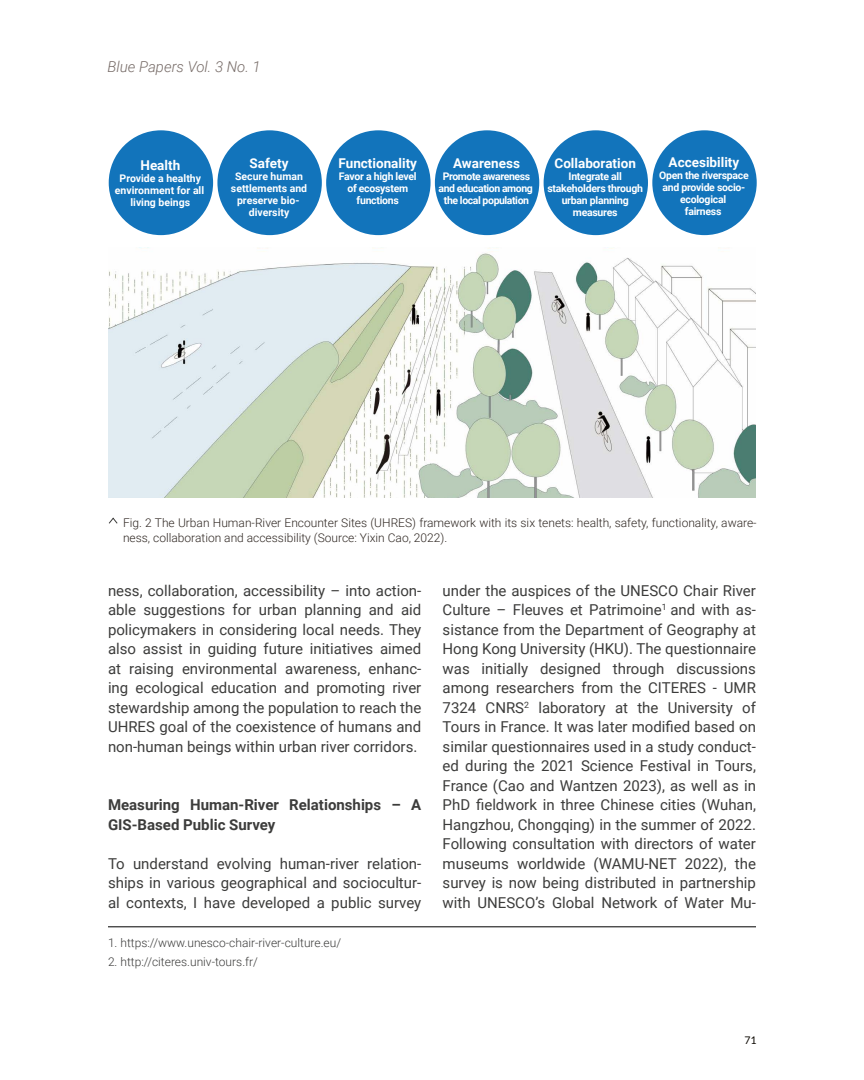
<style>
.page{position:relative;width:864px;height:1080px;background:#fff}
.page>*{position:absolute;margin:0;border:0;box-sizing:border-box;transform-origin:0 0}
.t1{font:15px/19.5px "Roboto";color:#3c3c3b;text-align:justify}
.t2{font:700 15px/19.5px "Roboto";color:#3c3c3b}
.t3{font:italic 300 15px "Roboto";color:#776c68}
.t4{font:700 13.5px "Roboto";color:#fff}
.t5{font:300 12px/15px "Roboto";color:#2f2722}
.t6{font:300 12px "Roboto";color:#3c3c3b}
.t7{font:700 10.5px/12px "Roboto";letter-spacing:-.025em;color:#fff;text-align:center}
.t8{font:700 10.5px/12px "Roboto";color:#fff;text-align:center}
.t9{font:10.5px "Lato";color:#0b0700}
</style>
<div class="page">
<svg style="left:109px;top:517px;width:9px;height:7px"></svg>
<img style="left:109px;top:248px;width:647px;height:250px">
<hr style="left:108px;top:927px;width:648px;height:1px;background:#000">
<div style="left:109px;top:130px;width:104px;height:105px;background:#1274bb;border-radius:50%"></div>
<div style="left:217px;top:130px;width:105px;height:105px;background:#1274bb;border-radius:50%"></div>
<div style="left:326px;top:130px;width:105px;height:105px;background:#1274bb;border-radius:50%"></div>
<div style="left:435px;top:130px;width:104px;height:105px;background:#1274bb;border-radius:50%"></div>
<div style="left:544px;top:130px;width:104px;height:105px;background:#1274bb;border-radius:50%"></div>
<div style="left:652px;top:130px;width:105px;height:105px;background:#1274bb;border-radius:50%"></div>
<p class="t3" style="left:108px;top:56px;width:155px">Blue Papers Vol. 3 No. 1</p>
<p class="t4" style="left:140px;top:156px;width:41px">Health</p>
<p class="t8" style="left:115px;top:172px;width:91px">Provide a healthy environment for all living beings</p>
<p class="t4" style="left:250px;top:154px;width:40px">Safety</p>
<p class="t8" style="left:231px;top:170px;width:78px">Secure human settlements and preserve bio&shy;diversity</p>
<p class="t4" style="left:339px;top:154px;width:80px">Functionality</p>
<p class="t7" style="left:339px;top:170px;width:79px">Favor a high level of ecosystem functions</p>
<p class="t4" style="left:453px;top:153px;width:68px">Awareness</p>
<p class="t7" style="left:439px;top:170px;width:96px">Promote awareness and education among the local population</p>
<p class="t4" style="left:555px;top:154px;width:83px">Collaboration</p>
<p class="t7" style="left:547px;top:170px;width:97px">Integrate all stakeholders through urban planning measures</p>
<p class="t4" style="left:669px;top:153px;width:72px">Accesibility</p>
<p class="t7" style="left:659px;top:169px;width:91px">Open the riverspace and provide socio&shy;ecological<br>fairness</p>
<p class="t5" style="left:123px;top:514px;width:635px">Fig. 2 The Urban Human-River Encounter Sites (UHRES) framework with its six tenets: health, safety, functionality, aware&shy;ness, collaboration and accessibility (Source: Yixin Cao, 2022).</p>
<p class="t1" style="left:108px;top:580px;width:315px">ness, collaboration, accessibility – into action&shy;able suggestions for urban planning and aid policymakers in considering local needs. They also assist in guiding future initiatives aimed at raising environmental awareness, enhanc&shy;ing ecological education and promoting river stewardship among the population to reach the UHRES goal of the coexistence of humans and non-human beings within urban river corridors.</p>
<p class="t2" style="left:108px;top:794px;width:315px">Measuring Human-River Relationships – A<br>GIS-Based Public Survey</p>
<p class="t1" style="left:108px;top:853px;width:315px">To understand evolving human-river relation&shy;ships in various geographical and sociocultur&shy;al contexts, I have developed a public survey</p>
<p class="t6" style="left:108px;top:934px;width:235px">1. https://www.unesco-chair-river-culture.eu/</p>
<p class="t6" style="left:108px;top:953px;width:151px">2. http://citeres.univ-tours.fr/</p>
<p class="t1" style="left:443px;top:580px;width:315px">under the auspices of the UNESCO Chair River Culture – Fleuves et Patrimoine<sup>1</sup> and with as&shy;sistance from the Department of Geography at Hong Kong University (HKU). The questionnaire was initially designed through discussions among researchers from the CITERES - UMR 7324 CNRS<sup>2</sup> laboratory at the University of Tours in France. It was later modified based on similar questionnaires used in a study conduct&shy;ed during the 2021 Science Festival in Tours, France (Cao and Wantzen 2023), as well as in PhD fieldwork in three Chinese cities (Wuhan, Hangzhou, Chongqing) in the summer of 2022.<br>Following consultation with directors of water museums worldwide (WAMU-NET 2022), the survey is now being distributed in partnership with UNESCO’s Global Network of Water Mu-</p>
<p class="t9" style="left:745px;top:1034px;width:14px">71</p>
</div>
